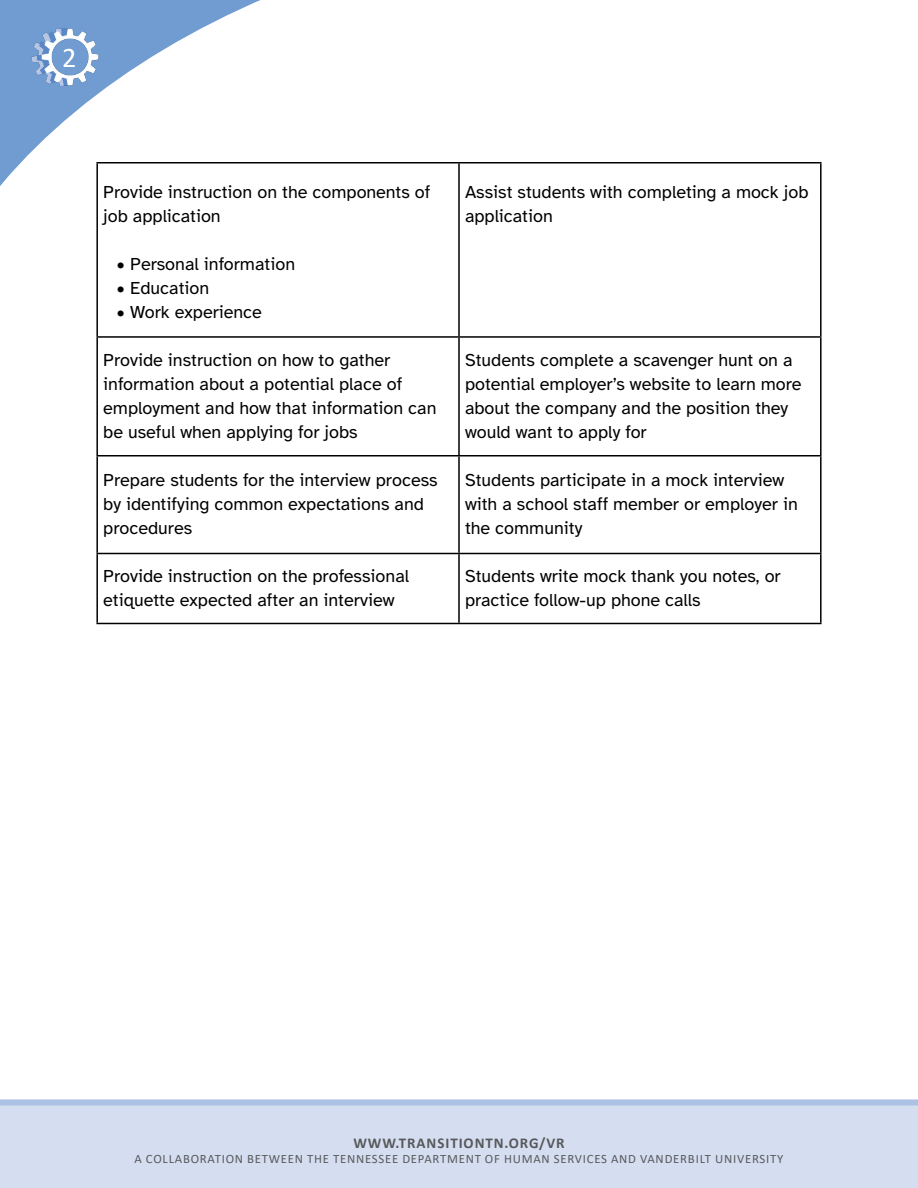
<style>
.page{position:relative;width:918px;height:1188px;background:#fff}
.page>*{position:absolute;margin:0;border:0;box-sizing:border-box;transform-origin:0 0}
.t1{font:28.5px "Calibri";color:#fff}
.Copy{font:18px/24px "Atkinson Hyperlegible";color:#000}
.t2{font:700 15px "Calibri";letter-spacing:.06em;color:#58595b}
.t3{font:12.75px "Calibri";letter-spacing:.06em;color:#58595b}
</style>
<div class="page">
<div style="left:0;top:1099px;width:918px;height:89px;background:#d5def1"></div>
<svg style="left:0;top:0;width:261px;height:186px"></svg>
<img style="left:17px;top:25px;width:87px;height:65px">
<hr style="left:96px;top:162px;width:363px;height:2px;background:#000">
<hr style="left:459px;top:162px;width:363px;height:2px;background:#000">
<hr style="left:458px;top:164px;width:2px;height:172px;background:#000">
<hr style="left:820px;top:164px;width:2px;height:172px;background:#000">
<hr style="left:96px;top:336px;width:363px;height:2px;background:#000">
<hr style="left:459px;top:336px;width:363px;height:2px;background:#000">
<hr style="left:458px;top:338px;width:2px;height:117px;background:#000">
<hr style="left:820px;top:338px;width:2px;height:117px;background:#000">
<hr style="left:96px;top:455px;width:363px;height:2px;background:#000">
<hr style="left:459px;top:455px;width:363px;height:2px;background:#000">
<hr style="left:458px;top:457px;width:2px;height:96px;background:#000">
<hr style="left:820px;top:457px;width:2px;height:96px;background:#000">
<hr style="left:96px;top:553px;width:363px;height:1px;background:#000">
<hr style="left:459px;top:553px;width:363px;height:1px;background:#000">
<hr style="left:458px;top:554px;width:2px;height:69px;background:#000">
<hr style="left:820px;top:554px;width:2px;height:69px;background:#000">
<hr style="left:96px;top:623px;width:363px;height:1px;background:#000">
<hr style="left:459px;top:623px;width:363px;height:1px;background:#000">
<hr style="left:96px;top:164px;width:2px;height:172px;background:#000">
<hr style="left:96px;top:338px;width:2px;height:117px;background:#000">
<hr style="left:96px;top:457px;width:2px;height:96px;background:#000">
<hr style="left:96px;top:554px;width:2px;height:69px;background:#000">
<h1 class="t1" style="left:62px;top:38px;width:16px">2</h1>
<p class="Copy" style="left:103px;top:180px;width:329px">Provide instruction on the components of job application</p>
<p class="Copy" style="left:117px;top:252px;width:180px">• Personal information</p>
<p class="Copy" style="left:117px;top:276px;width:94px">• Education</p>
<p class="Copy" style="left:117px;top:300px;width:147px">• Work experience</p>
<p class="Copy" style="left:465px;top:180px;width:345px">Assist students with completing a mock job application</p>
<p class="Copy" style="left:103px;top:348px;width:335px">Provide instruction on how to gather information about a potential place of employment and how that information can be useful when applying for jobs</p>
<p class="Copy" style="left:465px;top:348px;width:338px">Students complete a scavenger hunt on a potential employer’s website to learn more about the company and the position they would want to apply for</p>
<p class="Copy" style="left:103px;top:468px;width:336px">Prepare students for the interview process by identifying common expectations and procedures</p>
<p class="Copy" style="left:465px;top:468px;width:334px">Students participate in a mock interview with a school staff member or employer in the community</p>
<p class="Copy" style="left:103px;top:564px;width:307px">Provide instruction on the professional etiquette expected after an interview</p>
<p class="Copy" style="left:465px;top:564px;width:317px">Students write mock thank you notes, or practice follow-up phone calls</p>
<p class="t2" style="left:353px;top:1133px;width:213px">WWW.TRANSITIONTN.ORG/VR</p>
<p class="t3" style="left:135px;top:1150px;width:650px">A COLLABORATION BETWEEN THE TENNESSEE DEPARTMENT OF HUMAN SERVICES AND VANDERBILT UNIVERSITY</p>
</div>
